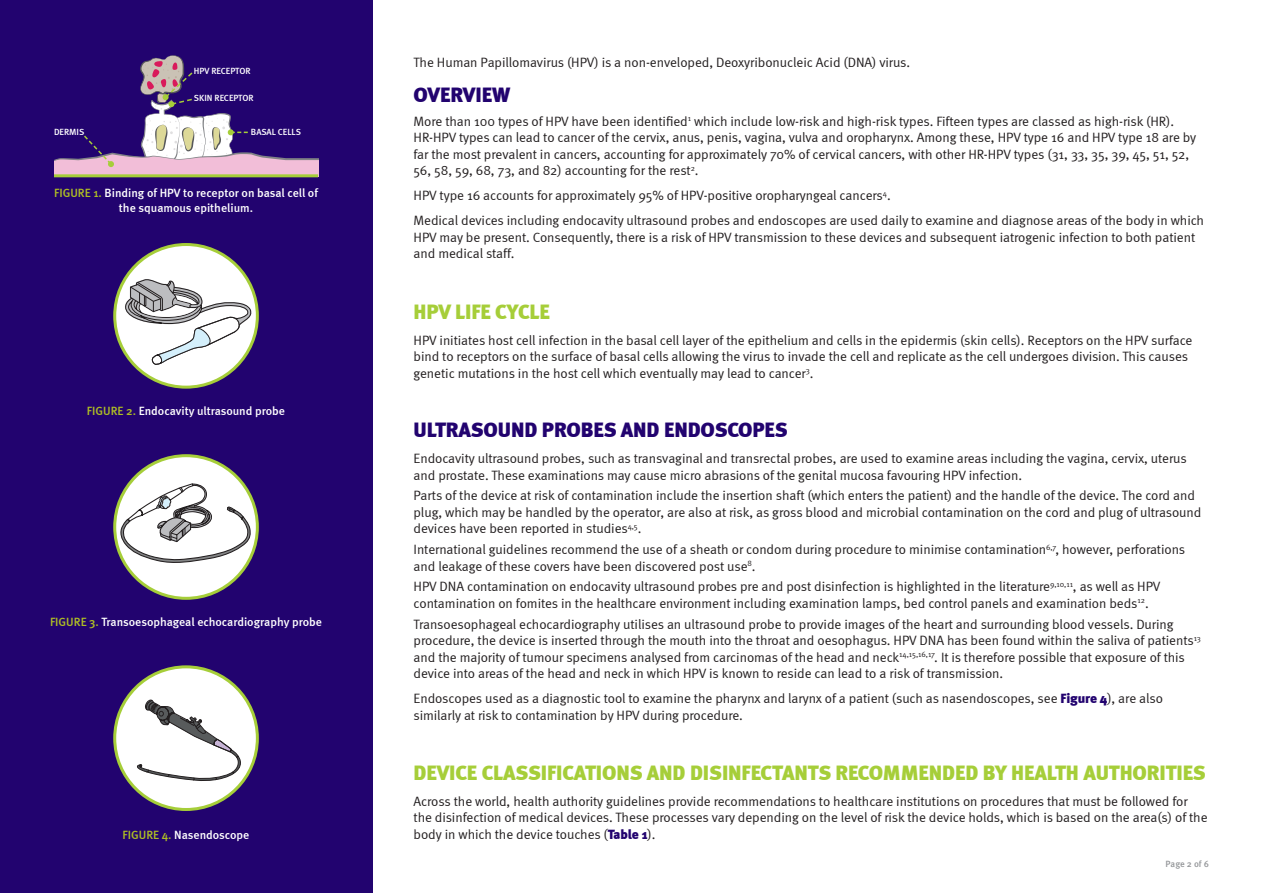
<style>
.page{position:relative;width:1263px;height:893px;background:#fff}
.page>*{position:absolute;margin:0;border:0;box-sizing:border-box;transform-origin:0 0}
.t1{font:900 21px "Meta";letter-spacing:-.005em;color:#a6ce39}
.t2{font:900 21px "Meta";letter-spacing:-.005em;color:#22036f}
.t3{font:13.5px/16.5px "Meta Normal";letter-spacing:-.005em;color:#231f20}
.t4{font:500 12px/14.4px "Meta";color:#fff;text-align:center}
.t5{font:500 9px "Meta";color:#fff}
.t6{font:500 9px "Meta Pro";letter-spacing:-.005em;color:#939598}
.s1{color:#aebe24}
.s2{font-family:"Meta";font-weight:900;color:#22036f}
</style>
<div class="page">
<div style="left:0;top:0;width:372px;height:893px;background:#22036f"></div>
<svg style="left:54px;top:55px;width:264px;height:122px"></svg>
<div style="left:115px;top:244px;width:142px;height:143px;background:#fff;border-radius:50%"></div>
<svg style="left:125px;top:277px;width:127px;height:89px"></svg>
<div style="left:113px;top:243px;width:146px;height:146px;border:3px solid #a6ce39;border-radius:50%"></div>
<div style="left:115px;top:456px;width:142px;height:142px;background:#fff;border-radius:50%"></div>
<svg style="left:119px;top:482px;width:133px;height:82px"></svg>
<div style="left:113px;top:454px;width:146px;height:146px;border:3px solid #a6ce39;border-radius:50%"></div>
<div style="left:115px;top:667px;width:142px;height:142px;background:#fff;border-radius:50%"></div>
<svg style="left:137px;top:699px;width:105px;height:83px"></svg>
<div style="left:113px;top:665px;width:146px;height:146px;border:3px solid #a6ce39;border-radius:50%"></div>
<p class="t5" style="left:194px;top:65px;width:58px">HPV RECEPTOR</p>
<p class="t5" style="left:194px;top:92px;width:61px">SKIN RECEPTOR</p>
<p class="t5" style="left:54px;top:127px;width:32px">DERMIS</p>
<p class="t5" style="left:251px;top:127px;width:51px">BASAL CELLS</p>
<p class="t4" style="left:54px;top:186px;width:265px"><span class="s1">FIGURE 1.</span> Binding of HPV to receptor on basal cell of the squamous epithelium.</p>
<p class="t4" style="left:87px;top:404px;width:200px"><span class="s1">FIGURE 2.</span> Endocavity ultrasound probe</p>
<p class="t4" style="left:50px;top:615px;width:273px"><span class="s1">FIGURE 3.</span> Transoesophageal echocardiography probe</p>
<p class="t4" style="left:123px;top:827px;width:128px"><span class="s1">FIGURE 4.</span> Nasendoscope</p>
<p class="t3" style="left:414px;top:53px;width:498px">The Human Papillomavirus (HPV) is a non-enveloped, Deoxyribonucleic Acid (DNA) virus.</p>
<p class="t2" style="left:414px;top:83px;width:98px">OVERVIEW</p>
<p class="t3" style="left:414px;top:113px;width:784px">More than 100 types of HPV have been identified<sup>1</sup> which include low-risk and high-risk types. Fifteen types are classed as high-risk (HR).<br>HR-HPV types can lead to cancer of the cervix, anus, penis, vagina, vulva and oropharynx. Among these, HPV type 16 and HPV type 18 are by far the most prevalent in cancers, accounting for approximately 70% of cervical cancers, with other HR-HPV types (31, 33, 35, 39, 45, 51, 52, 56, 58, 59, 68, 73, and 82) accounting for the rest<sup>2</sup>.</p>
<p class="t3" style="left:414px;top:187px;width:479px">HPV type 16 accounts for approximately 95% of HPV-positive oropharyngeal cancers<sup>4</sup>.</p>
<p class="t3" style="left:414px;top:212px;width:792px">Medical devices including endocavity ultrasound probes and endoscopes are used daily to examine and diagnose areas of the body in which<br>HPV may be present. Consequently, there is a risk of HPV transmission to these devices and subsequent iatrogenic infection to both patient and medical staff.</p>
<p class="t1" style="left:414px;top:299px;width:138px">HPV LIFE CYCLE</p>
<p class="t3" style="left:414px;top:332px;width:780px">HPV initiates host cell infection in the basal cell layer of the epithelium and cells in the epidermis (skin cells). Receptors on the HPV surface bind to receptors on the surface of basal cells allowing the virus to invade the cell and replicate as the cell undergoes division. This causes genetic mutations in the host cell which eventually may lead to cancer<sup>3</sup>.</p>
<p class="t2" style="left:414px;top:417px;width:376px">ULTRASOUND PROBES AND ENDOSCOPES</p>
<p class="t3" style="left:414px;top:450px;width:775px">Endocavity ultrasound probes, such as transvaginal and transrectal probes, are used to examine areas including the vagina, cervix, uterus and prostate. These examinations may cause micro abrasions of the genital mucosa favouring HPV infection.</p>
<p class="t3" style="left:414px;top:487px;width:789px">Parts of the device at risk of contamination include the insertion shaft (which enters the patient) and the handle of the device. The cord and plug, which may be handled by the operator, are also at risk, as gross blood and microbial contamination on the cord and plug of ultrasound devices have been reported in studies<sup>4,5</sup>.</p>
<p class="t3" style="left:414px;top:541px;width:773px">International guidelines recommend the use of a sheath or condom during procedure to minimise contamination<sup>6,7</sup>, however, perforations and leakage of these covers have been discovered post use<sup>8</sup>.</p>
<p class="t3" style="left:414px;top:578px;width:748px">HPV DNA contamination on endocavity ultrasound probes pre and post disinfection is highlighted in the literature<sup>9,10,11</sup>, as well as HPV contamination on fomites in the healthcare environment including examination lamps, bed control panels and examination beds<sup>12</sup>.</p>
<p class="t3" style="left:414px;top:615px;width:789px">Transoesophageal echocardiography utilises an ultrasound probe to provide images of the heart and surrounding blood vessels. During procedure, the device is inserted through the mouth into the throat and oesophagus. HPV DNA has been found within the saliva of patients<sup>13 </sup>and the majority of tumour specimens analysed from carcinomas of the head and neck<sup>14,15,16,17</sup>. It is therefore possible that exposure of this device into areas of the head and neck in which HPV is known to reside can lead to a risk of transmission.</p>
<p class="t3" style="left:414px;top:690px;width:751px">Endoscopes used as a diagnostic tool to examine the pharynx and larynx of a patient (such as nasendoscopes, see <span class="s2">Figure 4</span>), are also similarly at risk to contamination by HPV during procedure.</p>
<p class="t1" style="left:414px;top:760px;width:794px">DEVICE CLASSIFICATIONS AND DISINFECTANTS RECOMMENDED BY HEALTH AUTHORITIES</p>
<p class="t3" style="left:414px;top:793px;width:795px">Across the world, health authority guidelines provide recommendations to healthcare institutions on procedures that must be followed for the disinfection of medical devices. These processes vary depending on the level of risk the device holds, which is based on the area(s) of the body in which the device touches (<span class="s2">Table 1</span>).</p>
<p class="t6" style="left:1166px;top:858px;width:45px">Page 2 of 6</p>
</div>
